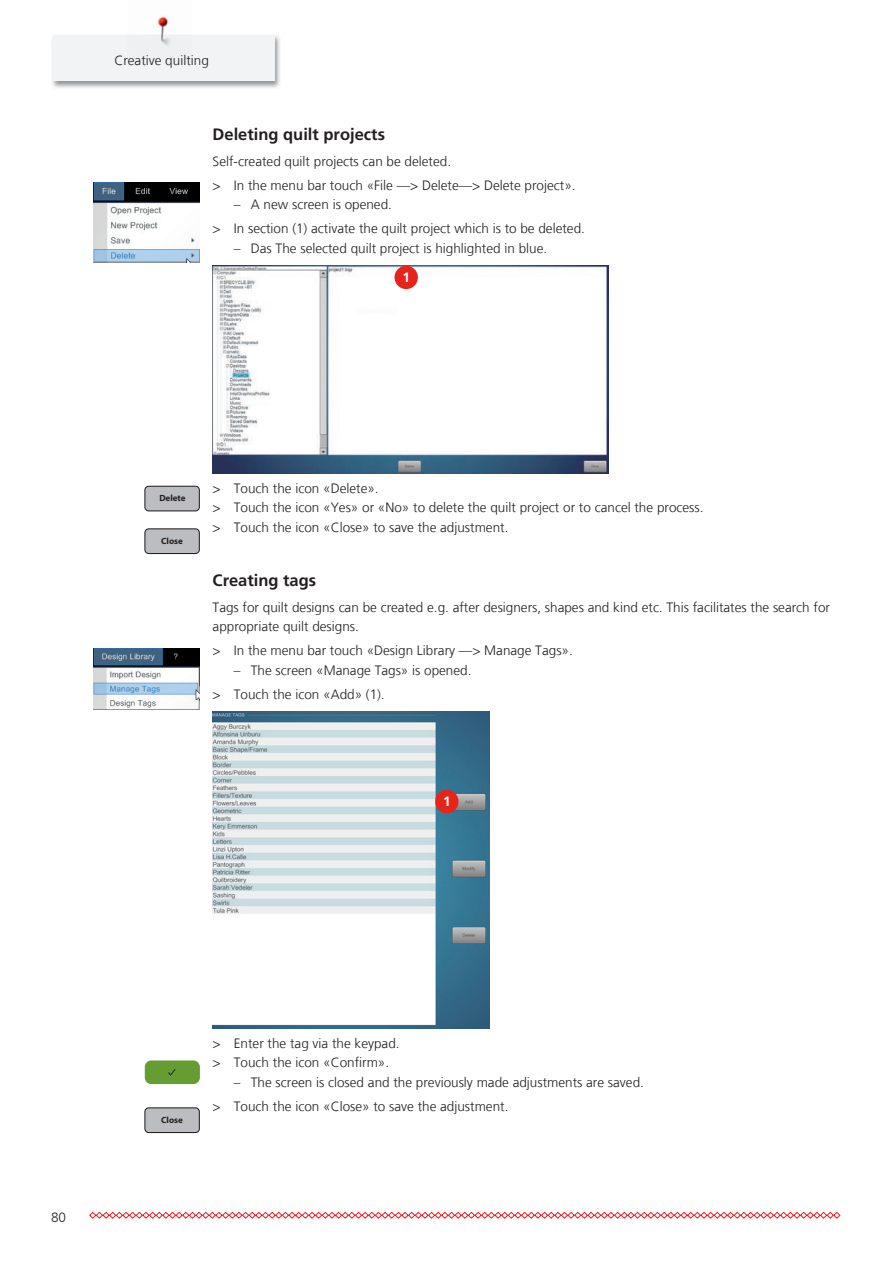
<style>
.page{position:relative;width:893px;height:1263px;background:#fff}
.page>*{position:absolute;margin:0;border:0;box-sizing:border-box;transform-origin:0 0}
.t1{font:700 16.5px "Frutiger LT Com";color:#231f20}
.t2{font:300 13.5px/23.9px "Frutiger LT Com";color:#231f20}
.t3{font:700 13.5px "Frutiger";color:#fff}
.t4{font:700 9px "Myriad Pro";color:#231f20}
</style>
<div class="page">
<img style="left:52px;top:35px;width:228px;height:53px">
<div style="left:53px;top:35px;width:221px;height:46px;background:#f2f3f4"></div>
<img style="left:157px;top:16px;width:13px;height:30px">
<svg style="left:89px;top:1211px;width:752px;height:8px"></svg>
<img style="left:213px;top:266px;width:395px;height:207px">
<div style="left:394px;top:266px;width:24px;height:23px;background:#e72419;border-radius:50%"></div>
<img style="left:213px;top:711px;width:276px;height:317px">
<div style="left:435px;top:790px;width:24px;height:23px;background:#e72419;border-radius:50%"></div>
<img style="left:94px;top:183px;width:106px;height:79px">
<div style="left:145px;top:486px;width:54px;height:25px;background:#bcbdc0;border-radius:4px"></div>
<div style="left:144px;top:486px;width:56px;height:25px;border:1px solid #231f20;border-radius:4px"></div>
<div style="left:145px;top:529px;width:54px;height:24px;background:#bcbdc0;border-radius:4px"></div>
<div style="left:144px;top:528px;width:56px;height:26px;border:1px solid #231f20;border-radius:4px"></div>
<img style="left:94px;top:648px;width:106px;height:62px">
<svg style="left:145px;top:1060px;width:55px;height:24px"></svg>
<div style="left:145px;top:1108px;width:54px;height:24px;background:#bcbdc0;border-radius:4px"></div>
<div style="left:144px;top:1107px;width:56px;height:26px;border:1px solid #231f20;border-radius:4px"></div>
<p class="t2" style="left:114px;top:48px;width:96px">Creative quilting</p>
<p class="t1" style="left:213px;top:124px;width:174px">Deleting quilt projects</p>
<p class="t2" style="left:213px;top:149px;width:365px">Self-created quilt projects can be deleted.<br>&gt; In the menu bar touch «File —&gt; Delete—&gt; Delete project».</p>
<p class="t2" style="left:213px;top:193px;width:374px;text-indent:21px">– A new screen is opened.<br>&gt; In section (1) activate the quilt project which is to be deleted.</p>
<p class="t2" style="left:234px;top:236px;width:315px">– Das The selected quilt project is highlighted in blue.</p>
<p class="t3" style="left:402px;top:269px;width:9px">1</p>
<p class="t4" style="left:159px;top:492px;width:28px">Delete</p>
<p class="t4" style="left:161px;top:535px;width:23px">Close</p>
<p class="t2" style="left:213px;top:478px;width:492px;line-height:19.6px">&gt; Touch the icon «Delete».<br>&gt; Touch the icon «Yes» or «No» to delete the quilt project or to cancel the process. &gt; Touch the icon «Close» to save the adjustment.</p>
<p class="t1" style="left:213px;top:570px;width:105px">Creating tags</p>
<p class="t2" style="left:213px;top:597px;width:619px;line-height:19.6px">Tags for quilt designs can be created e.g. after designers, shapes and kind etc. This facilitates the search for appropriate quilt designs.</p>
<p class="t2" style="left:213px;top:638px;width:362px">&gt; In the menu bar touch «Design Library —&gt; Manage Tags».</p>
<p class="t2" style="left:213px;top:658px;width:260px;text-indent:21px">– The screen «Manage Tags» is opened. &gt; Touch the icon «Add» (1).</p>
<p class="t3" style="left:443px;top:793px;width:9px">1</p>
<p class="t2" style="left:51px;top:1205px;width:17px">80</p>
<p class="t4" style="left:161px;top:1114px;width:23px">Close</p>
<p class="t2" style="left:213px;top:1033px;width:189px;line-height:19.6px">&gt; Enter the tag via the keypad. &gt; Touch the icon «Confirm».</p>
<p class="t2" style="left:213px;top:1070px;width:433px;text-indent:21px">– The screen is closed and the previously made adjustments are saved. &gt; Touch the icon «Close» to save the adjustment.</p>
</div>
